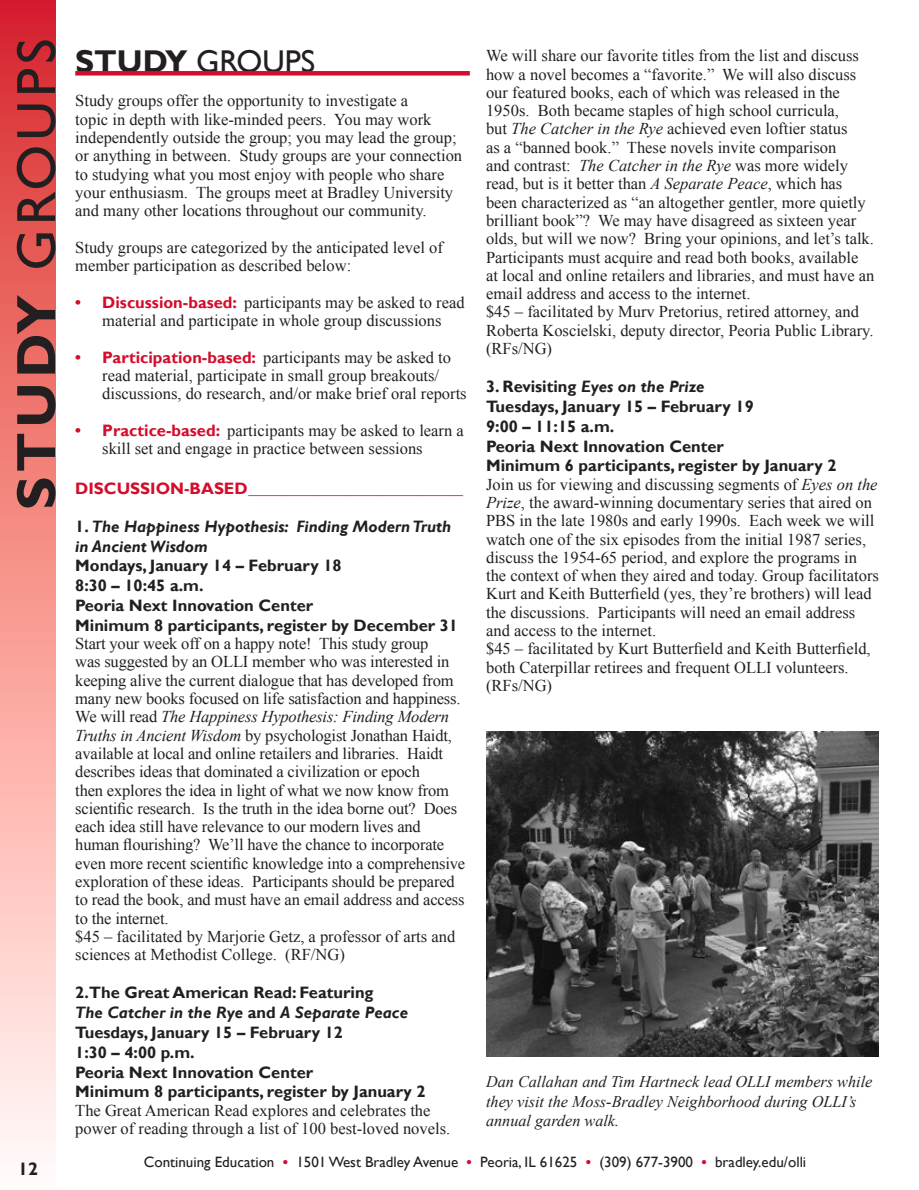
<style>
.page{position:relative;width:919px;height:1190px;background:#fff}
.page>*{position:absolute;margin:0;border:0;box-sizing:border-box;transform-origin:0 0}
.t1{font:55.5px "Gill Sans";letter-spacing:.08em;color:#231f20}
.t2{font:31.5px "Gill Sans";color:#231f20}
.t3{font:700 18px "Gill Sans";color:#231f20}
.t4{font:16.5px/18.3px "Times New Roman";color:#231f20}
.t5{font:700 16.5px/19.8px "Gill Sans";color:#231f20}
.t6{font:italic 700 16.5px/19.8px "Gill Sans";color:#231f20}
.t7{font:700 16.5px "Gill Sans";color:#d30d2b}
.t8{font:italic 16.2px/19.5px "Times New Roman";color:#231f20}
.t9{font:15px "Gill Sans";color:#231f20}
.s1{font-weight:700}
.s2{font-family:"Gill Sans";font-weight:700;color:#d30d2b}
.s3{font-style:normal}
.s4{font-style:italic}
.s5{font-family:"Bell MT Bold";color:#d30d2b}
</style>
<div class="page">
<div style="left:0;top:0;width:55px;height:1190px;background:linear-gradient(to bottom,#dd2a29,#fffff9)"></div>
<div style="left:75px;top:71px;width:395px;height:5px;background:#d30d2b"></div>
<img style="left:486px;top:732px;width:392px;height:324px">
<h1 class="t1" style="left:4px;top:510px;width:473px;rotate:-90deg"><span class="s1">STUDY</span> GROUPS</h1>
<h2 class="t2" style="left:75px;top:43px;width:241px"><span class="s1">STUDY</span> GROUPS</h2>
<p class="t4" style="left:75px;top:92px;width:388px">Study groups offer the opportunity to investigate a<br>topic in depth with like-minded peers. You may work independently outside the group; you may lead the group; or anything in between. Study groups are your connection to studying what you most enjoy with people who share your enthusiasm. The groups meet at Bradley University and many other locations throughout our community.</p>
<p class="t4" style="left:75px;top:238px;width:369px">Study groups are categorized by the anticipated level of member participation as described below:</p>
<p class="t4" style="left:75px;top:293px;width:391px;text-align:center"><span class="s2">• Discussion-based:</span> participants may be asked to read material and participate in whole group discussions</p>
<p class="t4" style="left:102px;top:348px;width:366px;text-indent:-27px"><span class="s2">• Participation-based:</span> participants may be asked to read material, participate in small group breakouts/ discussions, do research, and/or make brief oral reports</p>
<p class="t4" style="left:102px;top:421px;width:363px;text-indent:-27px"><span class="s2">• Practice-based:</span> participants may be asked to learn a skill set and engage in practice between sessions</p>
<p class="t7" style="left:75px;top:478px;width:389px">DISCUSSION-BASED__________________________</p>
<p class="t6" style="left:75px;top:517px;width:377px"><span class="s3">1.</span> The Happiness Hypothesis: Finding Modern Truth in Ancient Wisdom</p>
<p class="t5" style="left:75px;top:556px;width:384px">Mondays, January 14 – February 18<br>8:30 – 10:45 a.m.<br>Peoria Next Innovation Center<br>Minimum 8 participants, register by December 31</p>
<p class="t4" style="left:75px;top:634px;width:391px">Start your week off on a happy note! This study group<br>was suggested by an OLLI member who was interested in keeping alive the current dialogue that has developed from many new books focused on life satisfaction and happiness.<br>We will read <span class="s4">The Happiness Hypothesis: Finding Modern Truths in Ancient Wisdom</span> by psychologist Jonathan Haidt, available at local and online retailers and libraries. Haidt describes ideas that dominated a civilization or epoch<br>then explores the idea in light of what we now know from scientific research. Is the truth in the idea borne out? Does each idea still have relevance to our modern lives and human flourishing? We’ll have the chance to incorporate even more recent scientific knowledge into a comprehensive exploration of these ideas. Participants should be prepared to read the book, and must have an email address and access to the internet.<br>$45 – facilitated by Marjorie Getz, a professor of arts and sciences at Methodist College. (RF/NG)</p>
<p class="t5" style="left:75px;top:983px;width:352px">2. The Great American Read: Featuring<br><span class="s4">The Catcher in the Rye</span> and <span class="s4">A Separate Peace </span>Tuesdays, January 15 – February 12<br>1:30 – 4:00 p.m.<br>Peoria Next Innovation Center<br>Minimum 8 participants, register by January 2</p>
<p class="t4" style="left:75px;top:1101px;width:376px">The Great American Read explores and celebrates the power of reading through a list of 100 best-loved novels.</p>
<p class="t4" style="left:486px;top:46px;width:390px">We will share our favorite titles from the list and discuss how a novel becomes a “favorite.” We will also discuss our featured books, each of which was released in the 1950s. Both became staples of high school curricula,<br>but <span class="s4">The Catcher in the Rye</span> achieved even loftier status<br>as a “banned book.” These novels invite comparison<br>and contrast: <span class="s4">The Catcher in the Rye</span> was more widely read, but is it better than <span class="s4">A Separate Peace</span>, which has been characterized as “an altogether gentler, more quietly brilliant book”? We may have disagreed as sixteen year olds, but will we now? Bring your opinions, and let’s talk.<br>Participants must acquire and read both books, available at local and online retailers and libraries, and must have an email address and access to the internet.<br>$45 – facilitated by Murv Pretorius, retired attorney, and Roberta Koscielski, deputy director, Peoria Public Library. (RFs/NG)</p>
<p class="t5" style="left:486px;top:377px;width:352px">3. Revisiting <span class="s4">Eyes on the Prize<br></span>Tuesdays, January 15 – February 19<br>9:00 – 11:15 a.m.<br>Peoria Next Innovation Center<br>Minimum 6 participants, register by January 2</p>
<p class="t4" style="left:486px;top:475px;width:394px">Join us for viewing and discussing segments of <span class="s4">Eyes on the Prize</span>, the award-winning documentary series that aired on PBS in the late 1980s and early 1990s. Each week we will watch one of the six episodes from the initial 1987 series, discuss the 1954-65 period, and explore the programs in the context of when they aired and today. Group facilitators Kurt and Keith Butterfield (yes, they’re brothers) will lead the discussions. Participants will need an email address and access to the internet.<br>$45 – facilitated by Kurt Butterfield and Keith Butterfield, both Caterpillar retirees and frequent OLLI volunteers. (RFs/NG)</p>
<p class="t8" style="left:486px;top:1072px;width:388px">Dan Callahan and Tim Hartneck lead OLLI members while they visit the Moss-Bradley Neighborhood during OLLI’s annual garden walk.</p>
<p class="t3" style="left:18px;top:1158px;width:21px">12</p>
<p class="t9" style="left:144px;top:1153px;width:664px">Continuing Education <span class="s5">•</span> 1501 West Bradley Avenue <span class="s5">•</span> Peoria, IL 61625 <span class="s5">•</span> (309) 677-3900 <span class="s5">•</span> bradley.edu/olli</p>
</div>
